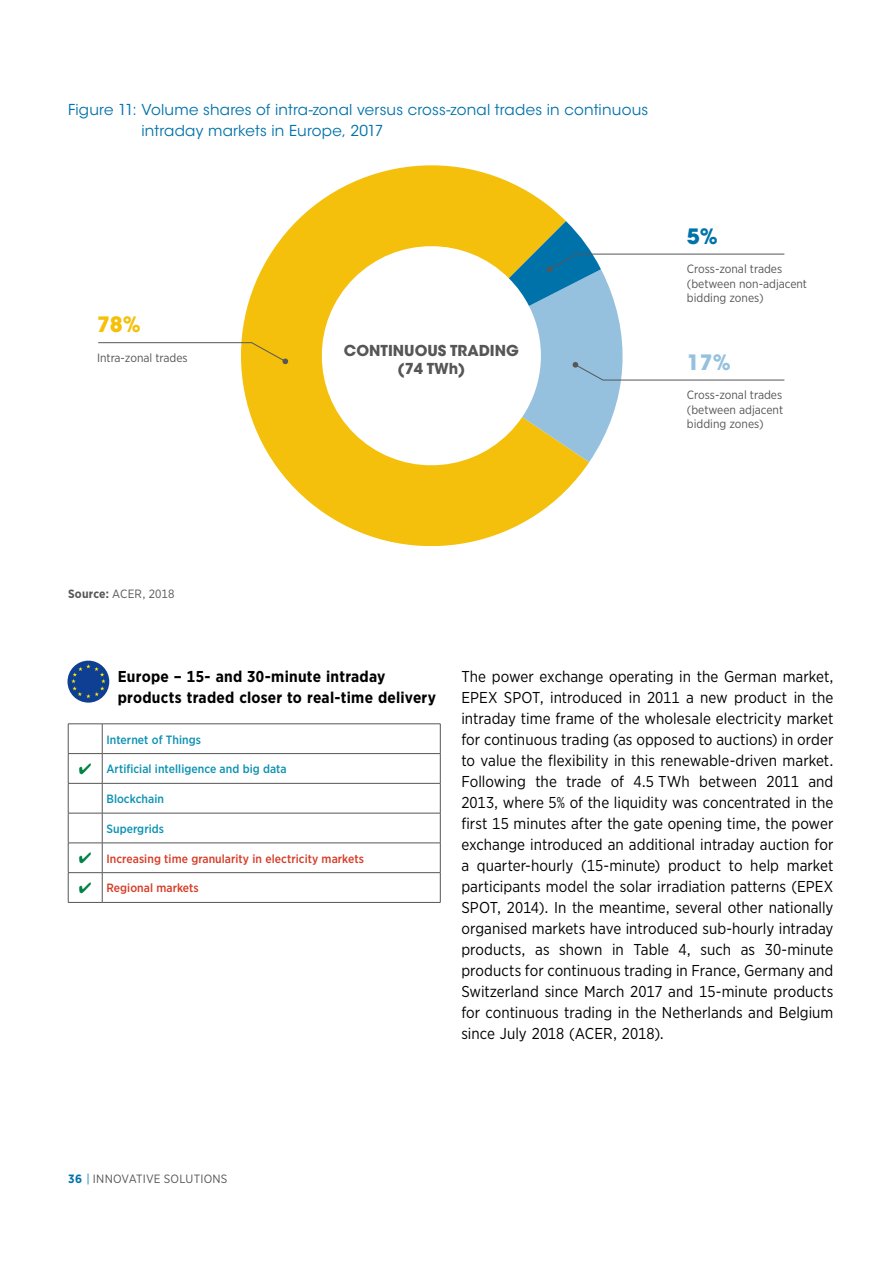
<style>
.page{position:relative;width:893px;height:1263px;background:#fff}
.page>*{position:absolute;margin:0;border:0;box-sizing:border-box;transform-origin:0 0}
.t1{font:700 21px "ITC Avant Garde Std";color:#95c1df}
.t2{font:700 21px "ITC Avant Garde Std";color:#f4c00b}
.t3{font:700 21px "ITC Avant Garde Std";color:#0072aa}
.t4{font:15.75px/21px "Gotham Narrow";color:#000;text-align:justify}
.t5{font:700 15.75px/21px "Gotham Narrow";letter-spacing:.015em;color:#000}
.t6{font:15px/21px "ITC Avant Garde Std";letter-spacing:.015em;color:#0072aa}
.t7{font:700 15px/18px "ITC Avant Garde Std";color:#565655;text-align:center}
.t8{font:12px/14.4px "Gotham Narrow";color:#565655}
.t9{font:500 12px "Gotham Narrow";letter-spacing:.005em;color:#0b92b3}
.t10{font:500 12px "Gotham Narrow";letter-spacing:.005em;color:#d63b25}
.t11{font:12px "Gotham Narrow";letter-spacing:.02em;color:#565655}
.s1{font-weight:700}
.s2{color:#008345}
.s3{font-weight:700;color:#0072aa}
.s4{color:#0072aa}
</style>
<div class="page">
<svg style="left:241px;top:165px;width:348px;height:380px"></svg>
<svg style="left:98px;top:342px;width:191px;height:23px"></svg>
<svg style="left:509px;top:221px;width:276px;height:241px"></svg>
<svg style="left:69px;top:724px;width:371px;height:29px"></svg>
<svg style="left:69px;top:754px;width:371px;height:148px"></svg>
<hr style="left:68px;top:723px;width:34px;height:1px;background:#565655">
<hr style="left:102px;top:723px;width:338px;height:1px;background:#565655">
<hr style="left:68px;top:753px;width:34px;height:1px;background:#565655">
<svg style="left:68px;top:724px;width:1px;height:59px"></svg>
<hr style="left:102px;top:753px;width:338px;height:1px;background:#565655">
<svg style="left:102px;top:724px;width:1px;height:59px"></svg>
<svg style="left:440px;top:724px;width:1px;height:59px"></svg>
<hr style="left:68px;top:783px;width:34px;height:1px;background:#565655">
<hr style="left:68px;top:783px;width:1px;height:30px;background:#565655">
<hr style="left:102px;top:783px;width:338px;height:1px;background:#565655">
<hr style="left:102px;top:783px;width:1px;height:30px;background:#565655">
<hr style="left:440px;top:783px;width:1px;height:30px;background:#565655">
<hr style="left:68px;top:813px;width:34px;height:1px;background:#565655">
<hr style="left:68px;top:813px;width:1px;height:30px;background:#565655">
<hr style="left:102px;top:813px;width:338px;height:1px;background:#565655">
<hr style="left:102px;top:813px;width:1px;height:30px;background:#565655">
<hr style="left:440px;top:813px;width:1px;height:30px;background:#565655">
<hr style="left:68px;top:843px;width:34px;height:1px;background:#565655">
<hr style="left:102px;top:843px;width:338px;height:1px;background:#565655">
<hr style="left:68px;top:872px;width:34px;height:1px;background:#565655">
<svg style="left:68px;top:843px;width:1px;height:59px"></svg>
<hr style="left:102px;top:872px;width:338px;height:1px;background:#565655">
<svg style="left:102px;top:843px;width:1px;height:59px"></svg>
<svg style="left:440px;top:843px;width:1px;height:59px"></svg>
<hr style="left:68px;top:902px;width:34px;height:1px;background:#565655">
<hr style="left:102px;top:902px;width:338px;height:1px;background:#565655">
<div style="left:68px;top:661px;width:41px;height:42px;background:#0f3f93;border-radius:50%"></div>
<svg style="left:71px;top:664px;width:35px;height:34px"></svg>
<p class="t6" style="left:141px;top:99px;width:508px;text-indent:-73px">Figure 11: Volume shares of intra-zonal versus cross-zonal trades in continuous intraday markets in Europe, 2017</p>
<h1 class="t2" style="left:97px;top:311px;width:45px">78%</h1>
<p class="t8" style="left:97px;top:350px;width:92px">Intra-zonal trades</p>
<p class="t7" style="left:344px;top:341px;width:176px">CONTINUOUS TRADING (74 TWh)</p>
<h1 class="t3" style="left:687px;top:222px;width:32px">5%</h1>
<p class="t8" style="left:687px;top:262px;width:122px">Cross-zonal trades (between non-adjacent bidding zones)</p>
<h1 class="t1" style="left:687px;top:348px;width:45px">17%</h1>
<p class="t8" style="left:687px;top:388px;width:98px;text-align:justify">Cross-zonal trades (between adjacent bidding zones)</p>
<p class="t8" style="left:68px;top:586px;width:108px"><span class="s1">Source:</span> ACER, 2018</p>
<p class="t5" style="left:118px;top:665px;width:320px">Europe – 15- and 30-minute intraday products traded closer to real-time delivery</p>
<p class="t4" style="left:461px;top:665px;width:374px">The power exchange operating in the German market, EPEX SPOT, introduced in 2011 a new product in the intraday time frame of the wholesale electricity market for continuous trading (as opposed to auctions) in order to value the flexibility in this renewable-driven market.<br>Following the trade of 4.5 TWh between 2011 and 2013, where 5% of the liquidity was concentrated in the first 15 minutes after the gate opening time, the power exchange introduced an additional intraday auction for a quarter-hourly (15-minute) product to help market participants model the solar irradiation patterns (EPEX SPOT, 2014). In the meantime, several other nationally organised markets have introduced sub-hourly intraday products, as shown in Table 4, such as 30-minute products for continuous trading in France, Germany and Switzerland since March 2017 and 15-minute products for continuous trading in the Netherlands and Belgium since July 2018 (ACER, 2018).</p>
<p class="t9" style="left:106px;top:732px;width:96px">Internet of Things</p>
<p class="t9" style="left:79px;top:761px;width:209px"><span class="s2">✔</span> Artificial intelligence and big data</p>
<p class="t9" style="left:106px;top:791px;width:59px">Blockchain</p>
<p class="t9" style="left:106px;top:821px;width:59px">Supergrids</p>
<p class="t10" style="left:79px;top:851px;width:287px"><span class="s2">✔</span> Increasing time granularity in electricity markets</p>
<p class="t10" style="left:79px;top:880px;width:121px"><span class="s2">✔</span> Regional markets</p>
<p class="t11" style="left:68px;top:1172px;width:161px"><span class="s3">36</span> <span class="s4">|</span> INNOVATIVE SOLUTIONS</p>
</div>
